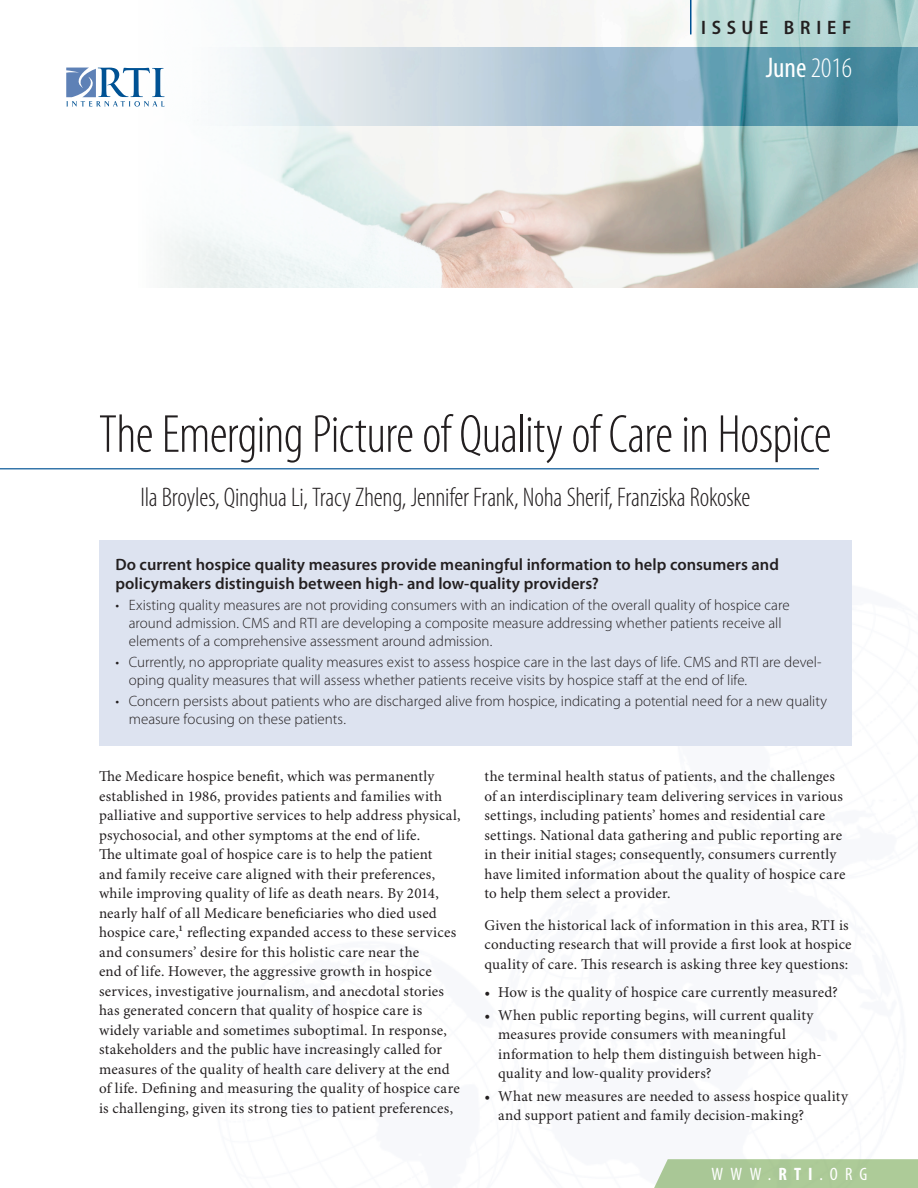
<style>
.page{position:relative;width:918px;height:1188px;background:#fff}
.page>*{position:absolute;margin:0;border:0;box-sizing:border-box;transform-origin:0 0}
.t1{font:300 condensed 54px "Myriad Pro";letter-spacing:-.015em;color:#231f20}
.t2{font:condensed 28.5px "Myriad Pro";color:#fff}
.t3{font:300 condensed 27px "Myriad Pro";letter-spacing:-.01em;color:#231f20}
.t4{font:600 semi-condensed 19.5px "Myriad Pro";letter-spacing:.295em;color:#231f20}
.t5{font:condensed 18px "Myriad Pro";letter-spacing:.405em;color:#fff}
.t6{font:600 16.5px/19.8px "Myriad Pro";letter-spacing:.005em;color:#231f20}
.Text_2_Minion_10_13{font:15px/19.5px "Minion Pro";letter-spacing:.015em;color:#231f20}
.t7{font:300 15px/18px "Myriad Pro";color:#231f20}
.s1{font-weight:300}
.s2{font-weight:700}
</style>
<div class="page">
<div style="left:654px;top:1159px;width:264px;height:29px;background:#adca97"></div>
<img style="left:66px;top:0;width:852px;height:288px">
<svg style="left:66px;top:68px;width:99px;height:39px"></svg>
<hr style="left:0;top:468px;width:819px;height:2px;background:#005294">
<hr style="left:690px;top:0;width:2px;height:34px;background:#005294">
<div style="left:99px;top:541px;width:752px;height:205px;background:#dde3f0"></div>
<h3 class="t4" style="left:701px;top:17px;width:151px">ISSUE BRIEF</h3>
<h2 class="t2" style="left:766px;top:52px;width:88px">June <span class="s1">2016</span></h2>
<p class="t1" style="left:99px;top:405px;width:734px">The Emerging Picture of Quality of Care in Hospice</p>
<p class="t3" style="left:141px;top:483px;width:611px">Ila Broyles, Qinghua Li, Tracy Zheng, Jennifer Frank, Noha Sherif, Franziska Rokoske</p>
<p class="t6" style="left:115px;top:554px;width:665px">Do current hospice quality measures provide meaningful information to help consumers and policymakers distinguish between high- and low-quality providers?</p>
<p class="t7" style="left:129px;top:597px;width:662px;text-indent:-14px">• Existing quality measures are not providing consumers with an indication of the overall quality of hospice care around admission. CMS and RTI are developing a composite measure addressing whether patients receive all elements of a comprehensive assessment around admission.</p>
<p class="t7" style="left:129px;top:654px;width:694px;text-indent:-14px">• Currently, no appropriate quality measures exist to assess hospice care in the last days of life. CMS and RTI are devel&shy;oping quality measures that will assess whether patients receive visits by hospice staff at the end of life.</p>
<p class="t7" style="left:129px;top:693px;width:700px;text-indent:-14px">• Concern persists about patients who are discharged alive from hospice, indicating a potential need for a new quality measure focusing on these patients.</p>
<p class="Text_2_Minion_10_13" style="left:99px;top:767px;width:363px">The Medicare hospice benefit, which was permanently established in 1986, provides patients and families with palliative and supportive services to help address physical, psychosocial, and other symptoms at the end of life.<br>The ultimate goal of hospice care is to help the patient<br>and family receive care aligned with their preferences, while improving quality of life as death nears. By 2014, nearly half of all Medicare beneficiaries who died used hospice care,¹ reflecting expanded access to these services and consumers’ desire for this holistic care near the<br>end of life. However, the aggressive growth in hospice services, investigative journalism, and anecdotal stories has generated concern that quality of hospice care is widely variable and sometimes suboptimal. In response, stakeholders and the public have increasingly called for measures of the quality of health care delivery at the end of life. Defining and measuring the quality of hospice care is challenging, given its strong ties to patient preferences,</p>
<p class="Text_2_Minion_10_13" style="left:484px;top:767px;width:362px">the terminal health status of patients, and the challenges of an interdisciplinary team delivering services in various settings, including patients’ homes and residential care settings. National data gathering and public reporting are in their initial stages; consequently, consumers currently have limited information about the quality of hospice care to help them select a provider.</p>
<p class="Text_2_Minion_10_13" style="left:484px;top:916px;width:369px">Given the historical lack of information in this area, RTI is conducting research that will provide a first look at hospice quality of care. This research is asking three key questions:</p>
<p class="Text_2_Minion_10_13" style="left:484px;top:983px;width:355px">• How is the quality of hospice care currently measured?</p>
<p class="Text_2_Minion_10_13" style="left:498px;top:1006px;width:325px;text-indent:-14px">• When public reporting begins, will current quality measures provide consumers with meaningful information to help them distinguish between high&shy;quality and low-quality providers?</p>
<p class="Text_2_Minion_10_13" style="left:498px;top:1087px;width:351px;text-indent:-14px">• What new measures are needed to assess hospice quality and support patient and family decision-making?</p>
<p class="t5" style="left:711px;top:1165px;width:157px">WWW.<span class="s2">RTI</span>.ORG</p>
</div>
